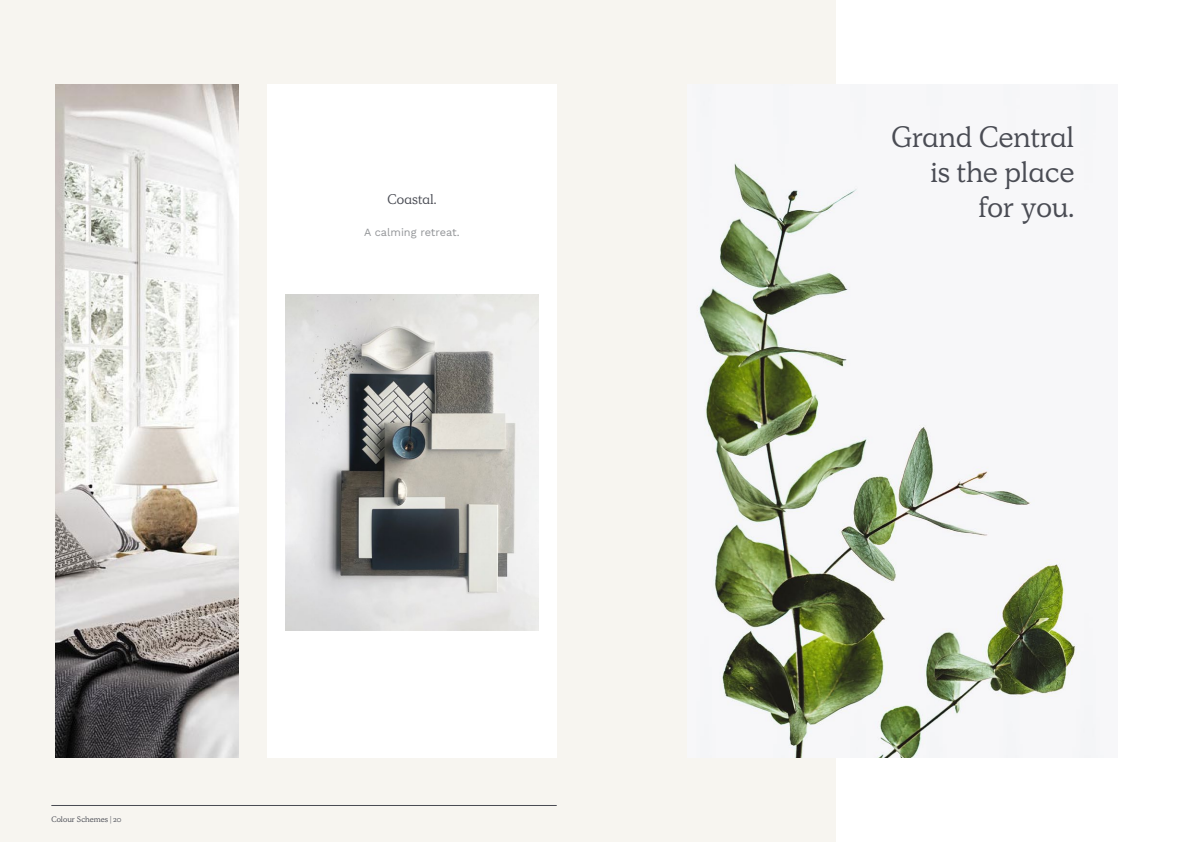
<style>
.page{position:relative;width:1191px;height:842px;background:#fff}
.page>*{position:absolute;margin:0;border:0;box-sizing:border-box;transform-origin:0 0}
.t1{font:29.4px/35.3px "Simula";color:#4a4c54;text-align:right}
.t2{font:14px "Simula";color:#4a4c54}
.t3{font:11px "Work Sans";color:#939598}
.t4{font:8px "Simula";letter-spacing:.005em;color:#4a4c54}
</style>
<div class="page">
<div style="left:0;top:0;width:835px;height:842px;background:#f7f5f0"></div>
<img style="left:55px;top:84px;width:183px;height:674px">
<div style="left:267px;top:84px;width:290px;height:674px;background:#fff"></div>
<img style="left:286px;top:294px;width:252px;height:336px">
<img style="left:698px;top:84px;width:400px;height:674px">
<hr style="left:51px;top:805px;width:506px;height:1px;background:#4a4c54">
<p class="t4" style="left:51px;top:814px;width:72px">Colour Schemes | 20</p>
<p class="t2" style="left:387px;top:191px;width:51px">Coastal.</p>
<p class="t3" style="left:364px;top:224px;width:97px">A calming retreat.</p>
<p class="t1" style="left:891px;top:119px;width:184px">Grand Central is the place for you.</p>
</div>
